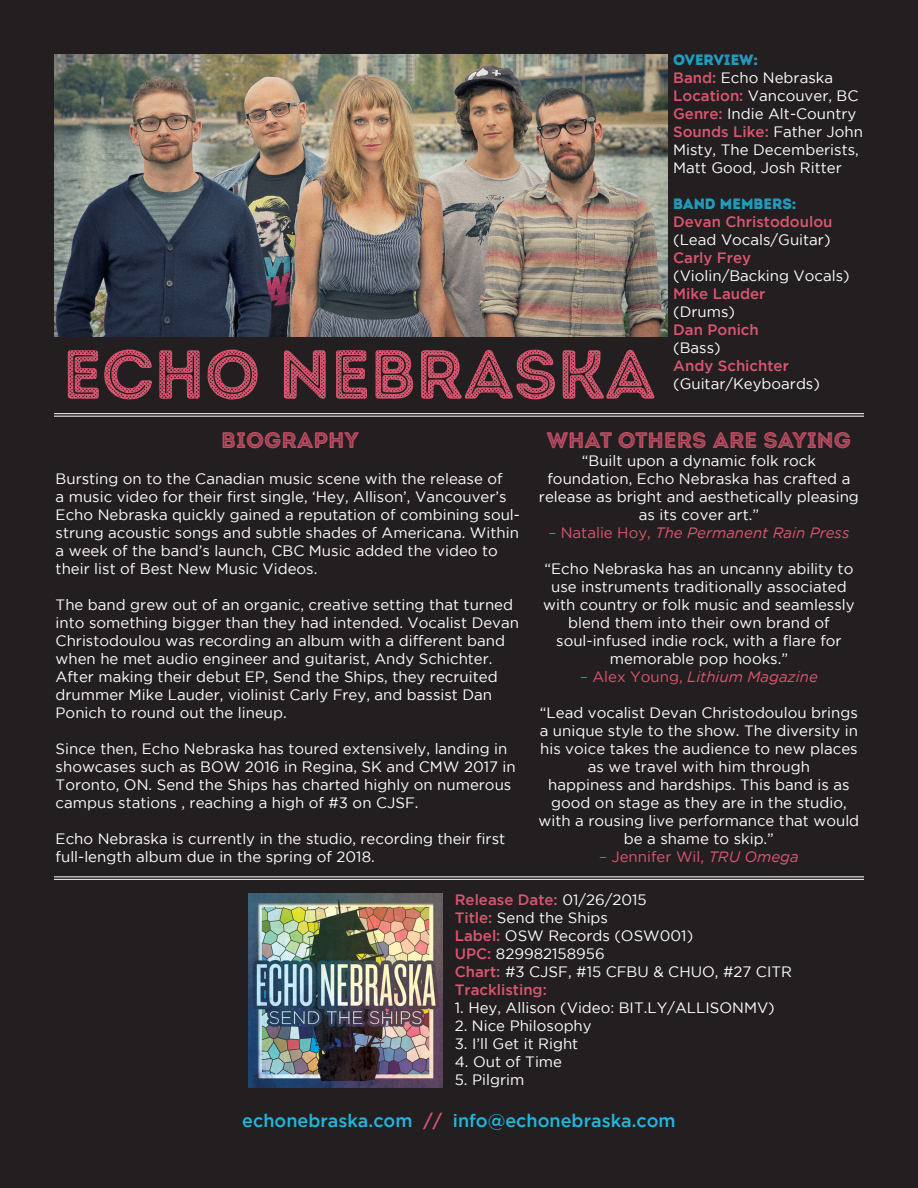
<style>
.page{position:relative;width:918px;height:1188px;background:#231f20}
.page>*{position:absolute;margin:0;border:0;box-sizing:border-box;transform-origin:0 0}
.t1{font:69px "Intro Rust H1 Base 2 Line";color:#db5670}
.t2{font:22.5px "Intro Rust H1 Base 2 Line";color:#db5670}
.t3{font:500 18px "Gotham";color:#1fb8e0}
.t4{font:15px/18px "Gotham";color:#fff}
.t5{font:500 15px "Gotham";color:#db5670}
.t6{font:italic 15px "Gotham";color:#db5670}
.t7{font:15px "Intro Rust H1 Base";color:#1fb8e0}
.t8{font:15px "Gotham";color:#db5670}
.s1{font-weight:500;color:#db5670}
.s2{font-style:normal}
.s3{font-style:italic}
.s4{font-weight:400;color:#fff}
.s5{color:#db5670}
</style>
<div class="page">
<hr style="left:54px;top:877px;width:810px;height:1px;background:#fff">
<hr style="left:54px;top:879px;width:810px;height:1px;background:#fff">
<hr style="left:54px;top:413px;width:810px;height:1px;background:#fff">
<hr style="left:54px;top:416px;width:810px;height:1px;background:#fff">
<img style="left:248px;top:894px;width:194px;height:193px">
<img style="left:54px;top:54px;width:613px;height:283px">
<p class="t7" style="left:673px;top:50px;width:86px">OVERVIEW:</p>
<p class="t4" style="left:673px;top:69px;width:161px"><span class="s1">Band:</span> Echo Nebraska</p>
<p class="t4" style="left:673px;top:87px;width:187px"><span class="s1">Location:</span> Vancouver, BC</p>
<p class="t4" style="left:673px;top:105px;width:185px"><span class="s1">Genre:</span> Indie Alt-Country</p>
<p class="t4" style="left:673px;top:123px;width:191px"><span class="s1">Sounds Like:</span> Father John<br>Misty, The Decemberists,<br>Matt Good, Josh Ritter</p>
<p class="t7" style="left:673px;top:194px;width:125px">BAND MEMBERS:</p>
<p class="t5" style="left:673px;top:213px;width:161px">Devan Christodoulou</p>
<p class="t4" style="left:673px;top:231px;width:159px">(Lead Vocals/Guitar)</p>
<p class="t5" style="left:673px;top:249px;width:79px">Carly Frey</p>
<p class="t4" style="left:673px;top:267px;width:178px">(Violin/Backing Vocals)</p>
<p class="t5" style="left:673px;top:285px;width:94px">Mike Lauder</p>
<p class="t4" style="left:673px;top:303px;width:63px">(Drums)</p>
<p class="t5" style="left:673px;top:321px;width:87px">Dan Ponich</p>
<p class="t4" style="left:673px;top:339px;width:49px">(Bass)</p>
<p class="t5" style="left:673px;top:357px;width:117px">Andy Schichter</p>
<p class="t4" style="left:673px;top:375px;width:148px">(Guitar/Keyboards)</p>
<p class="t1" style="left:63px;top:331px;width:594px">ECHO NEBRASKA</p>
<p class="t2" style="left:547px;top:426px;width:306px">WHAT OTHERS ARE SAYING</p>
<p class="t4" style="left:582px;top:452px;width:236px">“Built upon a dynamic folk rock</p>
<p class="t4" style="left:539px;top:470px;width:321px;text-align:center">foundation, Echo Nebraska has crafted a release as bright and aesthetically pleasing as its cover art.”</p>
<p class="t6" style="left:548px;top:525px;width:303px"><span class="s2">– Natalie Hoy,</span> The Permanent Rain Press</p>
<p class="t4" style="left:543px;top:560px;width:313px;text-align:center">“Echo Nebraska has an uncanny ability to use instruments traditionally associated with country or folk music and seamlessly blend them into their own brand of</p>
<p class="t4" style="left:556px;top:632px;width:287px;text-align:center">soul-infused indie rock, with a flare for memorable pop hooks.”</p>
<p class="t6" style="left:580px;top:669px;width:239px"><span class="s2">– Alex Young,</span> Lithium Magazine</p>
<p class="t4" style="left:540px;top:704px;width:320px;text-align:center">“Lead vocalist Devan Christodoulou brings a unique style to the show. The diversity in his voice takes the audience to new places as we travel with him through</p>
<p class="t4" style="left:539px;top:776px;width:322px;text-align:center">happiness and hardships. This band is as good on stage as they are in the studio, with a rousing live performance that would be a shame to skip.”</p>
<p class="t8" style="left:599px;top:849px;width:201px">– Jennifer Wil, <span class="s3">TRU Omega</span></p>
<p class="t2" style="left:221px;top:426px;width:139px">BIOGRAPHY</p>
<p class="t4" style="left:56px;top:470px;width:466px">Bursting on to the Canadian music scene with the release of<br>a music video for their first single, ‘Hey, Allison’, Vancouver’s Echo Nebraska quickly gained a reputation of combining soul&shy;strung acoustic songs and subtle shades of Americana. Within a week of the band’s launch, CBC Music added the video to their list of Best New Music Videos.</p>
<p class="t4" style="left:56px;top:596px;width:465px">The band grew out of an organic, creative setting that turned into something bigger than they had intended. Vocalist Devan Christodoulou was recording an album with a different band when he met audio engineer and guitarist, Andy Schichter.<br>After making their debut EP, Send the Ships, they recruited drummer Mike Lauder, violinist Carly Frey, and bassist Dan Ponich to round out the lineup.</p>
<p class="t4" style="left:56px;top:740px;width:462px">Since then, Echo Nebraska has toured extensively, landing in showcases such as BOW 2016 in Regina, SK and CMW 2017 in Toronto, ON. Send the Ships has charted highly on numerous campus stations , reaching a high of #3 on CJSF.</p>
<p class="t4" style="left:56px;top:830px;width:451px">Echo Nebraska is currently in the studio, recording their first full-length album due in the spring of 2018.</p>
<p class="t5" style="left:455px;top:891px;width:193px">Release Date: <span class="s4">01/26/2015</span></p>
<p class="t4" style="left:455px;top:908px;width:155px"><span class="s1">Title:</span> Send the Ships</p>
<p class="t4" style="left:455px;top:926px;width:240px"><span class="s1">Label:</span> OSW Records (OSW001)</p>
<p class="t4" style="left:455px;top:944px;width:151px"><span class="s1">UPC:</span> 829982158956</p>
<p class="t4" style="left:455px;top:962px;width:339px"><span class="s1">Chart:</span> #3 CJSF, #15 CFBU &amp; CHUO, #27 CITR</p>
<p class="t5" style="left:455px;top:981px;width:94px">Tracklisting:</p>
<p class="t4" style="left:455px;top:998px;width:322px">1. Hey, Allison (Video: BIT.LY/ALLISONMV)</p>
<p class="t4" style="left:455px;top:1016px;width:138px">2. Nice Philosophy</p>
<p class="t4" style="left:455px;top:1034px;width:125px">3. I’ll Get it Right</p>
<p class="t4" style="left:455px;top:1052px;width:109px">4. Out of Time</p>
<p class="t4" style="left:455px;top:1070px;width:71px">5. Pilgrim</p>
<p class="t3" style="left:242px;top:1111px;width:435px">echonebraska.com <span class="s5">//</span> info@echonebraska.com</p>
</div>
